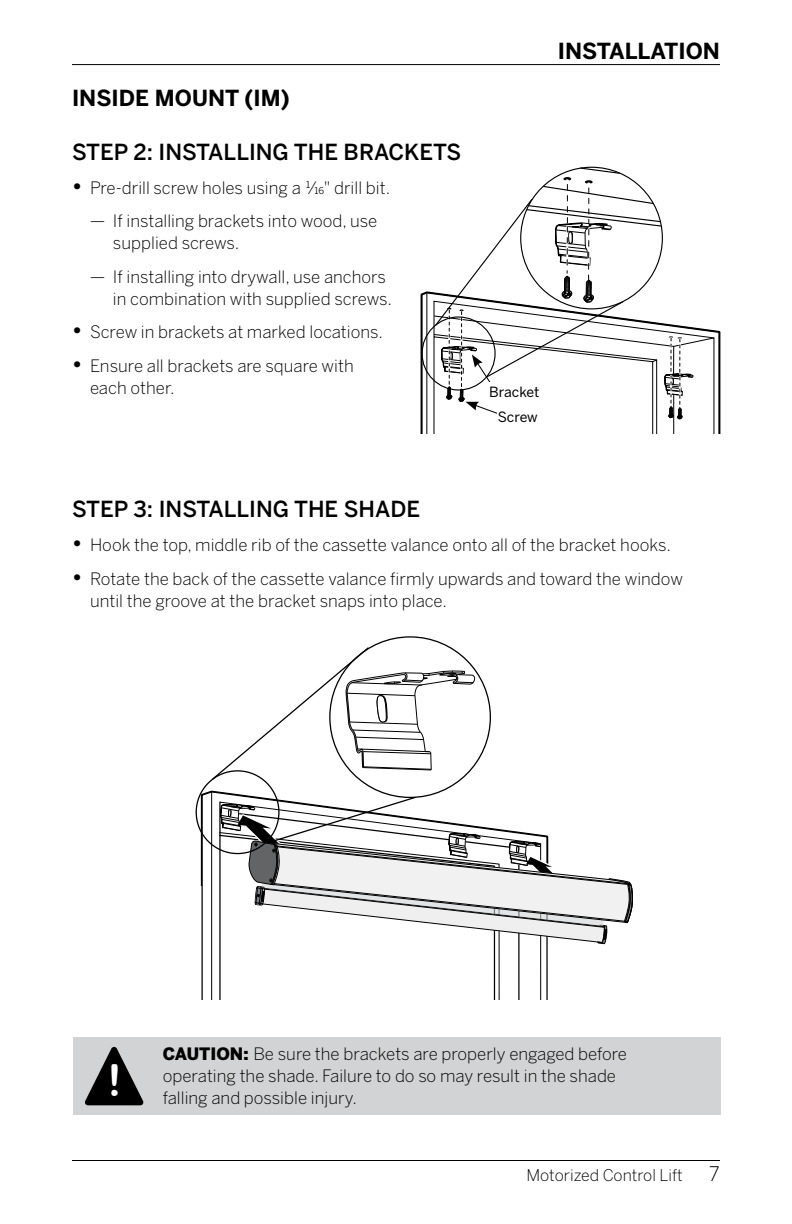
<style>
.page{position:relative;width:792px;height:1224px;background:#fff}
.page>*{position:absolute;margin:0;border:0;box-sizing:border-box;transform-origin:0 0}
.t1{font:44.2px "Arial Rounded MT Bold";color:#fff}
.t2{font:500 22px "Benton Sans";color:#000}
.t3{font:700 22px "Benton Sans";color:#000}
.t4{font:300 20px "Benton Sans";color:#000}
.t5{font:300 17px/22px "Benton Sans";color:#000}
.t6{font:300 16px "Benton Sans";color:#000}
.t7{font:14px "Benton Sans";color:#000}
.t8{font:12.8px "Benton Sans";color:#000}
.t9{font:12px "Benton Sans";color:#000}
.s1{font-weight:700;font-size:22px}
.s2{font-weight:400;font-size:9.4px}
.s3{font-weight:900}
</style>
<div class="page">
<svg style="left:420px;top:291px;width:300px;height:142px"></svg>
<hr style="left:426px;top:292px;width:1px;height:141px;background:#000">
<svg style="left:433px;top:167px;width:282px;height:266px"></svg>
<div style="left:489px;top:383px;width:75px;height:18px;background:#fff"></div>
<div style="left:498px;top:407px;width:44px;height:18px;background:#fff"></div>
<hr style="left:211px;top:792px;width:1px;height:207px;background:#000">
<svg style="left:219px;top:944px;width:323px;height:55px"></svg>
<svg style="left:199px;top:789px;width:434px;height:155px"></svg>
<svg style="left:211px;top:646px;width:280px;height:135px"></svg>
<div style="left:73px;top:1038px;width:648px;height:77px;background:#d1d3d4"></div>
<svg style="left:85px;top:1047px;width:59px;height:58px"></svg>
<hr style="left:72px;top:64px;width:648px;height:1px;background:#000">
<hr style="left:72px;top:1160px;width:648px;height:1px;background:#000">
<p class="t3" style="left:72px;top:85px;width:219px">INSIDE MOUNT (IM)</p>
<p class="t2" style="left:72px;top:139px;width:391px">STEP 2: INSTALLING THE BRACKETS</p>
<p class="t5" style="left:72px;top:176px;width:320px"><span class="s1">•</span> Pre-drill screw holes using a <sup>1</sup>⁄<span class="s2">16</span>" drill bit.</p>
<p class="t5" style="left:113px;top:210px;width:266px;text-indent:-23px">— If installing brackets into wood, use supplied screws.</p>
<p class="t5" style="left:113px;top:265px;width:281px;text-indent:-23px">— If installing into drywall, use anchors in combination with supplied screws.</p>
<p class="t5" style="left:72px;top:321px;width:313px"><span class="s1">•</span> Screw in brackets at marked locations.</p>
<p class="t5" style="left:90px;top:355px;width:265px;text-indent:-18px"><span class="s1">•</span> Ensure all brackets are square with each other.</p>
<p class="t3" style="left:558px;top:38px;width:164px">INSTALLATION</p>
<p class="t8" style="left:490px;top:381px;width:48px">Bracket</p>
<p class="t7" style="left:489px;top:384px;width:52px">Bracket</p>
<p class="t9" style="left:499px;top:406px;width:36px">Screw</p>
<p class="t2" style="left:72px;top:496px;width:350px">STEP 3: INSTALLING THE SHADE</p>
<p class="t5" style="left:72px;top:534px;width:600px"><span class="s1">•</span> Hook the top, middle rib of the cassette valance onto all of the bracket hooks.</p>
<p class="t5" style="left:90px;top:567px;width:594px;text-indent:-18px"><span class="s1">•</span> Rotate the back of the cassette valance firmly upwards and toward the window until the groove at the bracket snaps into place.</p>
<h1 class="t1" style="left:107px;top:1055px;width:16px">!</h1>
<p class="t5" style="left:163px;top:1043px;width:466px"><span class="s3">CAUTION:</span> Be sure the brackets are properly engaged before operating the shade. Failure to do so may result in the shade falling and possible injury.</p>
<p class="t6" style="left:526px;top:1166px;width:158px">Motorized Control Lift</p>
<p class="t4" style="left:709px;top:1162px;width:13px">7</p>
</div>
